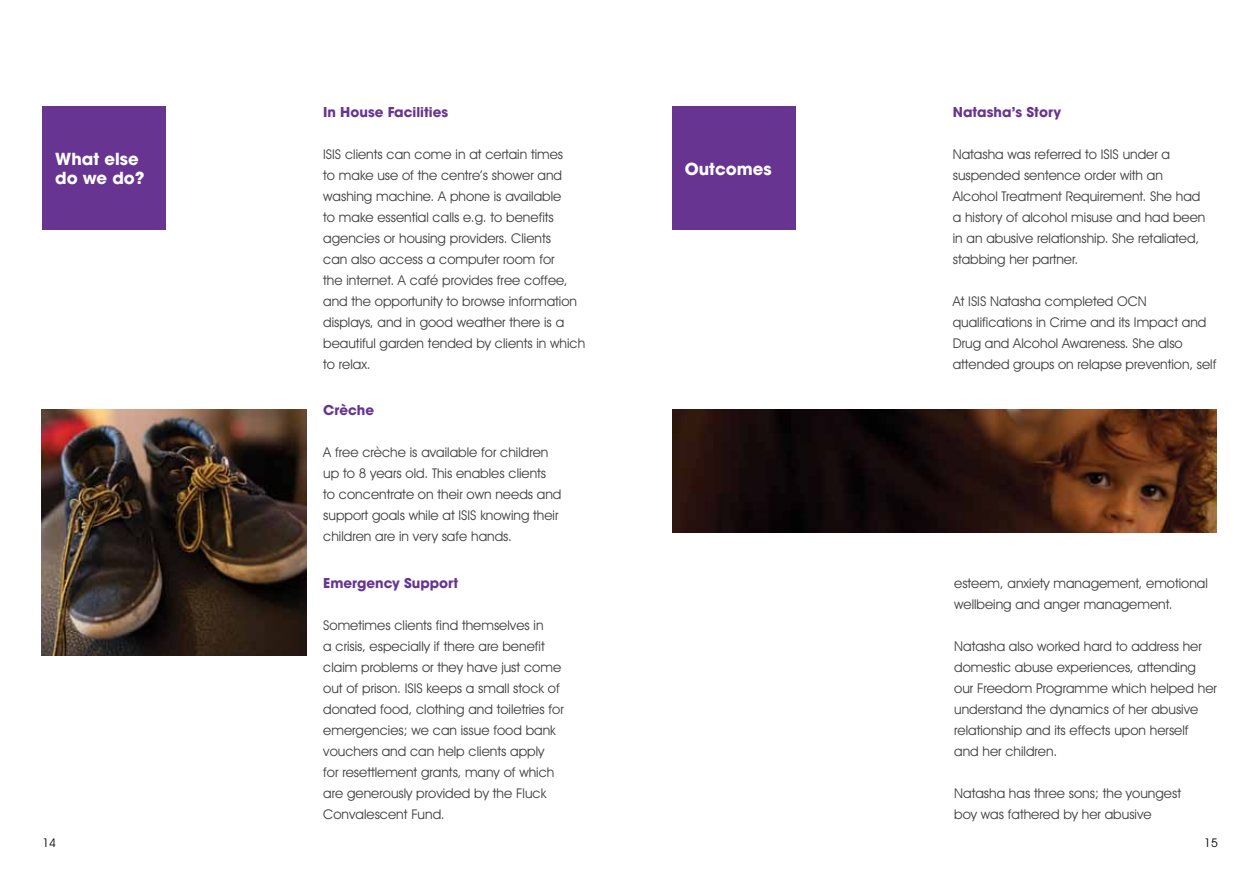
<style>
.page{position:relative;width:1259px;height:893px;background:#fff}
.page>*{position:absolute;margin:0;border:0;box-sizing:border-box;transform-origin:0 0}
.t1{font:700 16.5px/19.8px "Avant Garde";color:#fff}
.t2{font:13.5px/21px "Avant Garde IT Cby BT";color:#414042}
.t3{font:700 13.5px "Avant Garde";color:#673491}
.t4{font:12px "Avant Garde IT Cby BT";color:#000}
</style>
<div class="page">
<img style="left:42px;top:409px;width:264px;height:247px">
<div style="left:43px;top:106px;width:123px;height:124px;background:#673491"></div>
<img style="left:672px;top:409px;width:544px;height:124px">
<div style="left:672px;top:107px;width:123px;height:123px;background:#673491"></div>
<p class="t1" style="left:55px;top:149px;width:91px">What else do we do?</p>
<p class="t3" style="left:323px;top:103px;width:126px">In House Facilities</p>
<p class="t2" style="left:323px;top:144px;width:263px">ISIS clients can come in at certain times<br>to make use of the centre’s shower and washing machine. A phone is available<br>to make essential calls e.g. to benefits agencies or housing providers. Clients<br>can also access a computer room for<br>the internet. A café provides free coffee, and the opportunity to browse information displays, and in good weather there is a beautiful garden tended by clients in which to relax.</p>
<p class="t3" style="left:323px;top:401px;width:52px">Crèche</p>
<p class="t2" style="left:323px;top:442px;width:240px">A free crèche is available for children up to 8 years old. This enables clients<br>to concentrate on their own needs and support goals while at ISIS knowing their children are in very safe hands.</p>
<p class="t3" style="left:323px;top:574px;width:136px">Emergency Support</p>
<p class="t2" style="left:323px;top:615px;width:242px">Sometimes clients find themselves in<br>a crisis, especially if there are benefit claim problems or they have just come out of prison. ISIS keeps a small stock of donated food, clothing and toiletries for emergencies; we can issue food bank vouchers and can help clients apply<br>for resettlement grants, many of which are generously provided by the Fluck Convalescent Fund.</p>
<p class="t1" style="left:685px;top:159px;width:88px">Outcomes</p>
<p class="t3" style="left:952px;top:104px;width:110px">Natasha’s Story</p>
<p class="t2" style="left:952px;top:144px;width:254px">Natasha was referred to ISIS under a suspended sentence order with an Alcohol Treatment Requirement. She had a history of alcohol misuse and had been in an abusive relationship. She retaliated, stabbing her partner.</p>
<p class="t2" style="left:952px;top:291px;width:265px">At ISIS Natasha completed OCN qualifications in Crime and its Impact and Drug and Alcohol Awareness. She also attended groups on relapse prevention, self</p>
<p class="t2" style="left:954px;top:572px;width:255px">esteem, anxiety management, emotional wellbeing and anger management.</p>
<p class="t2" style="left:954px;top:635px;width:264px">Natasha also worked hard to address her domestic abuse experiences, attending our Freedom Programme which helped her understand the dynamics of her abusive relationship and its effects upon herself<br>and her children.</p>
<p class="t2" style="left:954px;top:782px;width:228px">Natasha has three sons; the youngest boy was fathered by her abusive</p>
<p class="t4" style="left:43px;top:835px;width:15px">14</p>
<p class="t4" style="left:1204px;top:835px;width:15px">15</p>
</div>
